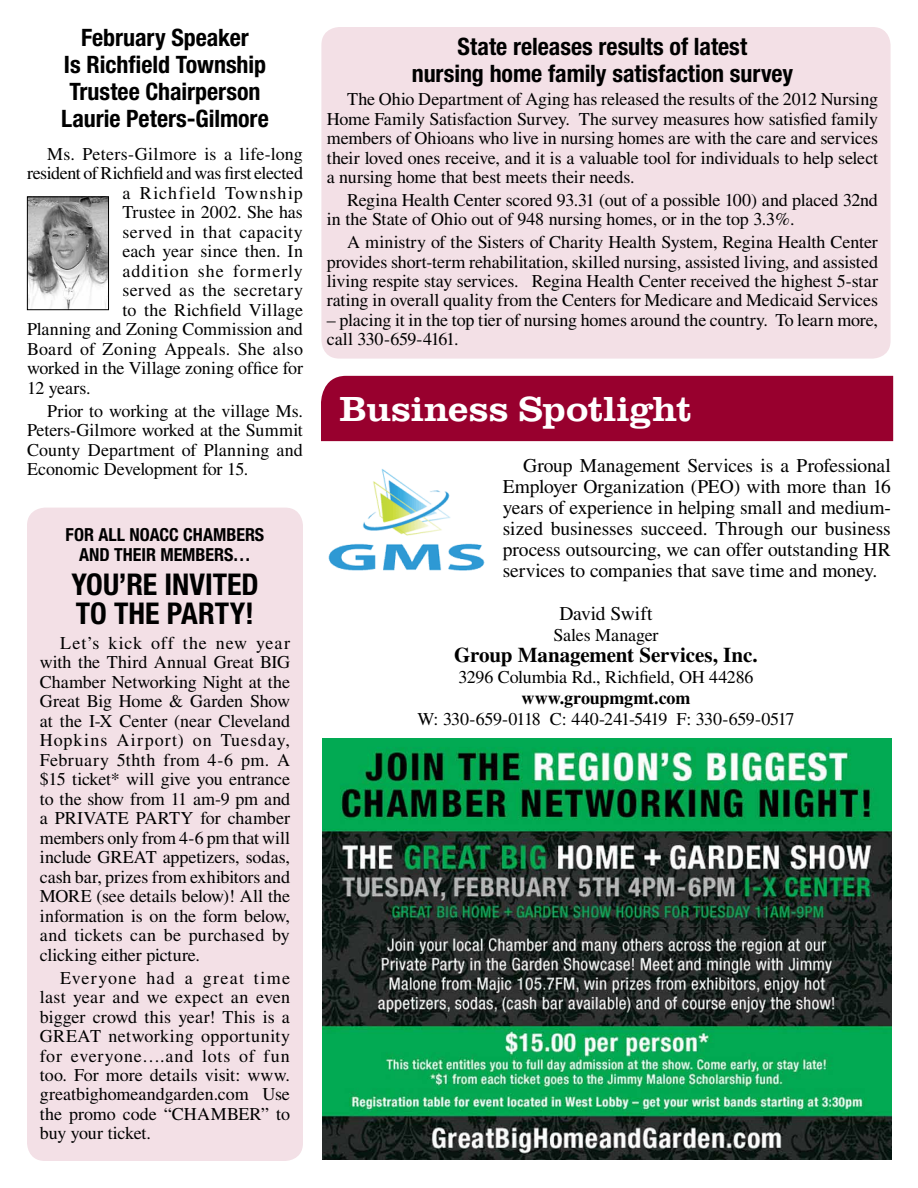
<style>
.page{position:relative;width:918px;height:1188px;background:#fff}
.page>*{position:absolute;margin:0;border:0;box-sizing:border-box;transform-origin:0 0}
.t1{font:500 expanded 36px "URW Clarendon T";letter-spacing:-.01em;color:#fff}
.t2{font:700 condensed 30px/28.5px "Helvetica Neue";color:#000}
.t3{font:700 condensed 24px/27px "Helvetica Neue";color:#000;text-align:center}
.t4{font:700 21px "Times";letter-spacing:-.01em;color:#000}
.t5{font:19.5px/21px "Times";letter-spacing:-.005em;color:#000;text-align:justify}
.t6{font:18px/19.5px "Times";color:#000;text-align:justify}
.t7{font:18px "Times";letter-spacing:-.035em;color:#000}
.t8{font:18px "Times";letter-spacing:.03em;color:#000}
.t9{font:18px "Times";letter-spacing:-.025em;color:#000}
.t10{font:18px "Times";letter-spacing:.055em;color:#000}
.t11{font:700 condensed 18px/19.5px "Helvetica Neue";color:#000;text-align:center}
.t12{font:700 18px "Times";letter-spacing:-.01em;color:#000}
</style>
<div class="page">
<div style="left:27px;top:508px;width:276px;height:653px;background:#f3e0e6;border-radius:18px"></div>
<div style="left:321px;top:376px;width:572px;height:65px;background:#98002e"></div>
<img style="left:328px;top:469px;width:157px;height:102px">
<img style="left:29px;top:198px;width:78px;height:110px">
<div style="left:27px;top:196px;width:82px;height:114px;border:1px solid #000"></div>
<div style="left:321px;top:27px;width:570px;height:332px;background:#f3e0e6;border-radius:18px"></div>
<img style="left:322px;top:739px;width:570px;height:421px">
<h3 class="t3" style="left:61px;top:23px;width:209px">February Speaker<br>Is Richfield Township<br>Trustee Chairperson<br>Laurie Peters-Gilmore</h3>
<p class="t6" style="left:47px;top:144px;width:257px">Ms. Peters-Gilmore is a life-long</p>
<p class="t9" style="left:27px;top:163px;width:278px">resident of Richfield and was first elected</p>
<p class="t10" style="left:122px;top:183px;width:182px">a Richfield Township</p>
<p class="t6" style="left:122px;top:202px;width:182px">Trustee in 2002. She has</p>
<p class="t8" style="left:122px;top:222px;width:182px">served in that capacity</p>
<p class="t6" style="left:122px;top:241px;width:182px">each year since then. In</p>
<p class="t10" style="left:122px;top:261px;width:182px">addition she formerly</p>
<p class="t8" style="left:122px;top:280px;width:182px">served as the secretary</p>
<p class="t6" style="left:122px;top:300px;width:182px">to the Richfield Village</p>
<p class="t6" style="left:27px;top:319px;width:277px">Planning and Zoning Commission and</p>
<p class="t6" style="left:27px;top:339px;width:278px">Board of Zoning Appeals. She also</p>
<p class="t6" style="left:27px;top:358px;width:278px">worked in the Village zoning office for</p>
<p class="t6" style="left:27px;top:378px;width:65px">12 years.</p>
<p class="t6" style="left:27px;top:401px;width:278px;text-indent:20px">Prior to working at the village Ms.<br>Peters-Gilmore worked at the Summit County Department of Planning and Economic Development for 15.</p>
<p class="t11" style="left:66px;top:525px;width:200px">FOR ALL NOACC CHAMBERS<br>AND THEIR MEMBERS…</p>
<h2 class="t2" style="left:71px;top:570px;width:189px">YOU’RE INVITED<br>TO THE PARTY!</h2>
<p class="t6" style="left:40px;top:633px;width:252px;text-indent:20px">Let’s kick off the new year with the Third Annual Great BIG Chamber Networking Night at the Great Big Home &amp; Garden Show at the I-X Center (near Cleveland Hopkins Airport) on Tuesday, February 5thth from 4-6 pm. A $15 ticket* will give you entrance to the show from 11 am-9 pm and a PRIVATE PARTY for chamber members only from 4-6 pm that will include GREAT appetizers, sodas, cash bar, prizes from exhibitors and MORE (see details below)! All the information is on the form below, and tickets can be purchased by clicking either picture.</p>
<p class="t6" style="left:40px;top:968px;width:252px;text-indent:20px">Everyone had a great time last year and we expect an even bigger crowd this year! This is a GREAT networking opportunity for everyone….and lots of fun too. For more details visit: www. greatbighomeandgarden.com Use the promo code “CHAMBER” to buy your ticket.</p>
<h3 class="t3" style="left:412px;top:33px;width:383px">State releases results of latest<br>nursing home family satisfaction survey</h3>
<p class="t6" style="left:327px;top:89px;width:553px;text-indent:20px">The Ohio Department of Aging has released the results of the 2012 Nursing Home Family Satisfaction Survey. The survey measures how satisfied family members of Ohioans who live in nursing homes are with the care and services their loved ones receive, and it is a valuable tool for individuals to help select a nursing home that best meets their needs.</p>
<p class="t6" style="left:327px;top:190px;width:553px;text-indent:20px">Regina Health Center scored 93.31 (out of a possible 100) and placed 32nd in the State of Ohio out of 948 nursing homes, or in the top 3.3%.</p>
<p class="t6" style="left:327px;top:232px;width:553px;text-indent:20px">A ministry of the Sisters of Charity Health System, Regina Health Center provides short-term rehabilitation, skilled nursing, assisted living, and assisted living respite stay services. Regina Health Center received the highest 5-star rating in overall quality from the Centers for Medicare and Medicaid Services</p>
<p class="t6" style="left:327px;top:310px;width:553px">– placing it in the top tier of nursing homes around the country. To learn more, call 330-659-4161.</p>
<h1 class="t1" style="left:340px;top:387px;width:354px">Business Spotlight</h1>
<p class="t5" style="left:503px;top:455px;width:390px;text-indent:20px">Group Management Services is a Professional Employer Organization (PEO) with more than 16 years of experience in helping small and medium&shy;sized businesses succeed. Through our business process outsourcing, we can offer outstanding HR services to companies that save time and money.</p>
<p class="t5" style="left:559px;top:602px;width:95px">David Swift</p>
<p class="t6" style="left:553px;top:625px;width:107px">Sales Manager</p>
<p class="t4" style="left:454px;top:642px;width:305px">Group Management Services, Inc.</p>
<p class="t6" style="left:459px;top:667px;width:296px">3296 Columbia Rd., Richfield, OH 44286</p>
<p class="t12" style="left:522px;top:687px;width:170px">www.groupmgmt.com</p>
<p class="t7" style="left:417px;top:708px;width:379px">W: 330-659-0118 C: 440-241-5419 F: 330-659-0517</p>
</div>
